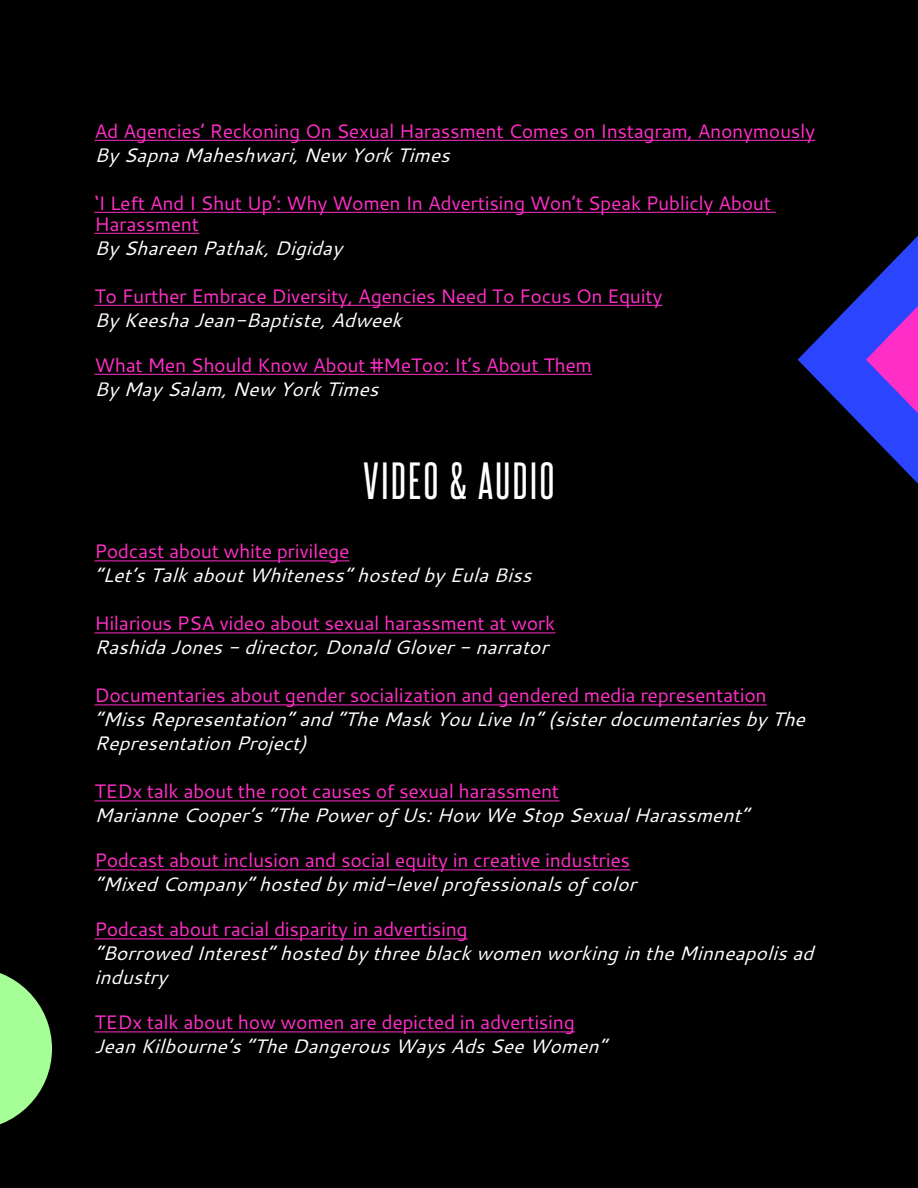
<style>
.page{position:relative;width:918px;height:1188px;background:#000}
.page>*{position:absolute;margin:0;border:0;box-sizing:border-box;transform-origin:0 0}
.t1{font:45px "Steelfish Rg";letter-spacing:.06em;color:#fff}
.t2{font:19.5px/21px "Cantarell";letter-spacing:-.02em;color:#ff2ec7}
.t3{font:italic 19.5px/24px "Cantarell";color:#fff}
</style>
<div class="page">
<hr style="left:94px;top:140px;width:721px;height:1px;background:#ff2ec7">
<hr style="left:94px;top:212px;width:682px;height:1px;background:#ff2ec7">
<hr style="left:94px;top:233px;width:105px;height:1px;background:#ff2ec7">
<hr style="left:94px;top:305px;width:569px;height:1px;background:#ff2ec7">
<hr style="left:94px;top:374px;width:498px;height:1px;background:#ff2ec7">
<hr style="left:94px;top:561px;width:256px;height:1px;background:#ff2ec7">
<hr style="left:94px;top:633px;width:461px;height:1px;background:#ff2ec7">
<hr style="left:94px;top:705px;width:673px;height:1px;background:#ff2ec7">
<hr style="left:94px;top:801px;width:466px;height:1px;background:#ff2ec7">
<hr style="left:94px;top:870px;width:536px;height:1px;background:#ff2ec7">
<hr style="left:94px;top:939px;width:374px;height:1px;background:#ff2ec7">
<hr style="left:94px;top:1032px;width:481px;height:1px;background:#ff2ec7">
<svg style="left:798px;top:236px;width:120px;height:248px"></svg>
<svg style="left:0;top:973px;width:52px;height:152px"></svg>
<p class="t2" style="left:94px;top:120px;width:722px">Ad Agencies’ Reckoning On Sexual Harassment Comes on Instagram, Anonymously</p>
<p class="t3" style="left:94px;top:142px;width:357px">By Sapna Maheshwari, New York Times</p>
<p class="t2" style="left:94px;top:192px;width:678px">‘I Left And I Shut Up’: Why Women In Advertising Won’t Speak Publicly About<br>Harassment</p>
<p class="t3" style="left:94px;top:235px;width:249px">By Shareen Pathak, Digiday</p>
<p class="t2" style="left:94px;top:285px;width:569px">To Further Embrace Diversity, Agencies Need To Focus On Equity</p>
<p class="t3" style="left:94px;top:307px;width:309px">By Keesha Jean-Baptiste, Adweek</p>
<p class="t2" style="left:94px;top:354px;width:499px">What Men Should Know About #MeToo: It’s About Them</p>
<p class="t3" style="left:94px;top:376px;width:286px">By May Salam, New York Times</p>
<h1 class="t1" style="left:364px;top:453px;width:192px">VIDEO &amp; AUDIO</h1>
<p class="t2" style="left:94px;top:540px;width:257px">Podcast about white privilege</p>
<p class="t3" style="left:94px;top:563px;width:438px">“Let’s Talk about Whiteness” hosted by Eula Biss</p>
<p class="t2" style="left:94px;top:612px;width:462px">Hilarious PSA video about sexual harassment at work</p>
<p class="t3" style="left:94px;top:635px;width:455px">Rashida Jones - director, Donald Glover - narrator</p>
<p class="t2" style="left:94px;top:684px;width:674px">Documentaries about gender socialization and gendered media representation</p>
<p class="t3" style="left:94px;top:707px;width:712px">“Miss Representation” and “The Mask You Live In” (sister documentaries by The<br>Representation Project)</p>
<p class="t2" style="left:94px;top:780px;width:466px">TEDx talk about the root causes of sexual harassment</p>
<p class="t3" style="left:94px;top:803px;width:656px">Marianne Cooper’s “The Power of Us: How We Stop Sexual Harassment”</p>
<p class="t2" style="left:94px;top:849px;width:537px">Podcast about inclusion and social equity in creative industries</p>
<p class="t3" style="left:94px;top:872px;width:543px">“Mixed Company” hosted by mid-level professionals of color</p>
<p class="t2" style="left:94px;top:918px;width:375px">Podcast about racial disparity in advertising</p>
<p class="t3" style="left:94px;top:941px;width:720px">“Borrowed Interest” hosted by three black women working in the Minneapolis ad industry</p>
<p class="t2" style="left:94px;top:1011px;width:482px">TEDx talk about how women are depicted in advertising</p>
<p class="t3" style="left:94px;top:1034px;width:513px">Jean Kilbourne’s “The Dangerous Ways Ads See Women”</p>
</div>
